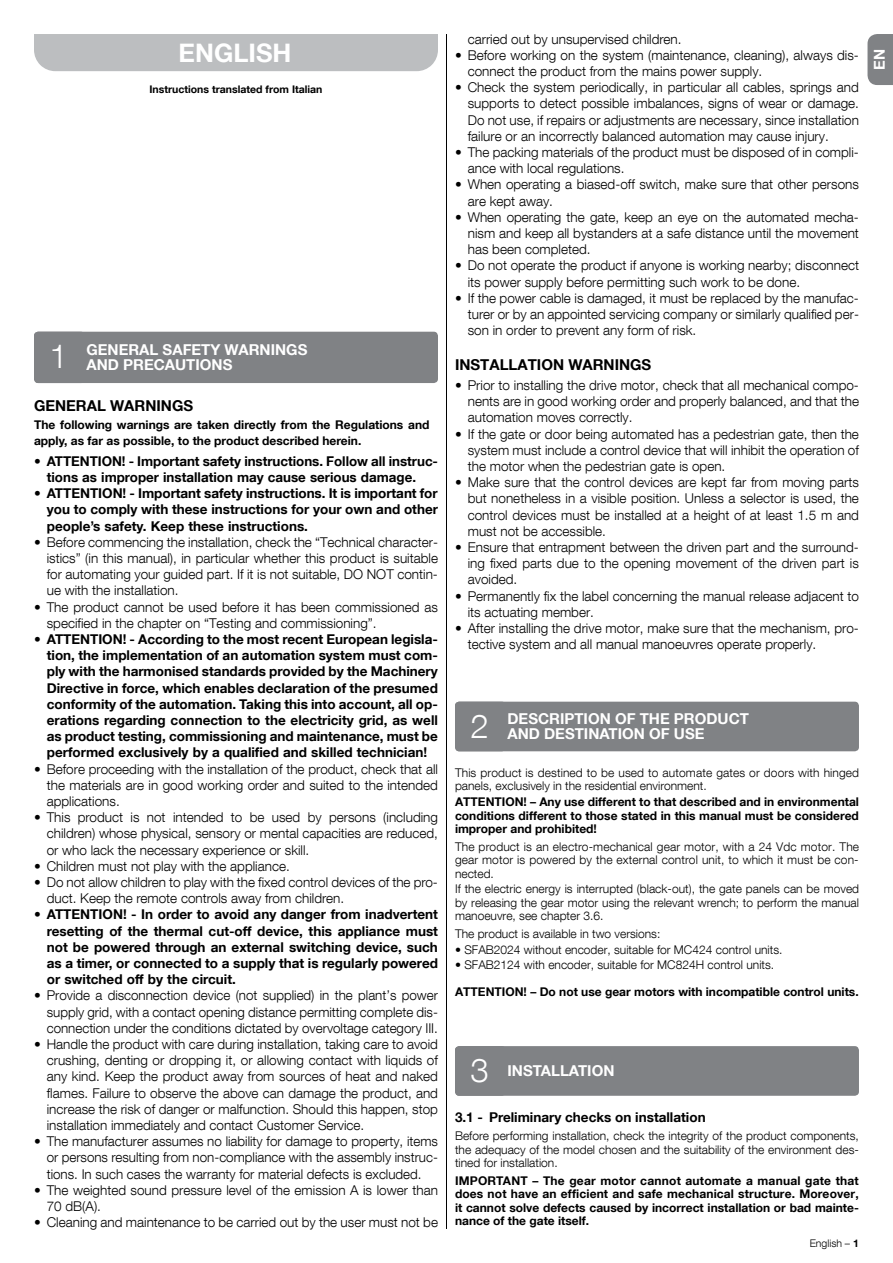
<style>
.page{position:relative;width:893px;height:1263px;background:#fff}
.page>*{position:absolute;margin:0;border:0;box-sizing:border-box;transform-origin:0 0}
.t1{font:700 25.5px "Helvetica Neue LT Com";color:#fff}
.t2{font:700 15px/15px "Helvetica Neue LT Com";color:#fff}
.t3{font:700 15px "Helvetica Neue LT Com";color:#000}
.t4{font:300 13.5px/16.2px "Helvetica Neue LT Com";color:#000;text-align:justify}
.t5{font:700 13.5px/16.2px "Helvetica Neue LT Com";color:#000;text-align:justify}
.t6{font:300 12px/13.5px "Helvetica Neue LT Com";color:#000;text-align:justify}
.t7{font:700 12px/13.5px "Helvetica Neue LT Com";color:#000;text-align:justify}
.t8{font:700 10.5px "Helvetica Neue LT Com";color:#000}
.t9{font:300 10.5px "Helvetica Neue LT Com";color:#000}
.s1{font-weight:300;font-size:33px}
.s2{font-weight:700}
</style>
<div class="page">
<hr style="left:446px;top:34px;width:1px;height:1195px;background:#000">
<svg style="left:867px;top:34px;width:26px;height:51px"></svg>
<div style="left:34px;top:332px;width:404px;height:51px;background:#808285;border-radius:4px"></div>
<div style="left:455px;top:702px;width:404px;height:49px;background:#808285;border-radius:4px"></div>
<div style="left:455px;top:1046px;width:404px;height:50px;background:#808285;border-radius:4px"></div>
<div style="left:34px;top:34px;width:404px;height:37px;background:#bcbec0"></div>
<h1 class="t1" style="left:179px;top:36px;width:114px">ENGLISH</h1>
<p class="t8" style="left:149px;top:82px;width:174px">Instructions translated from Italian</p>
<p class="t2" style="left:50px;top:342px;width:259px;text-indent:37px">GENERAL SAFETY WARNINGS<br><span class="s1">1</span> AND PRECAUTIONS</p>
<p class="t3" style="left:34px;top:396px;width:161px">GENERAL WARNINGS</p>
<p class="t7" style="left:34px;top:416px;width:397px;line-height:16.2px">The following warnings are taken directly from the Regulations and apply, as far as possible, to the product described herein.</p>
<p class="t5" style="left:47px;top:452px;width:393px;text-indent:-13px">• ATTENTION! - Important safety instructions. Follow all instruc&shy;tions as improper installation may cause serious damage.</p>
<p class="t5" style="left:47px;top:485px;width:393px;text-indent:-13px">• ATTENTION! - Important safety instructions. It is important for you to comply with these instructions for your own and other people’s safety. Keep these instructions.</p>
<p class="t4" style="left:47px;top:534px;width:393px;text-indent:-13px"><span class="s2">•</span> Before commencing the installation, check the “Technical character&shy;istics” (in this manual), in particular whether this product is suitable for automating your guided part. If it is not suitable, DO NOT contin&shy;ue with the installation.</p>
<p class="t4" style="left:47px;top:598px;width:393px;text-indent:-13px"><span class="s2">•</span> The product cannot be used before it has been commissioned as specified in the chapter on “Testing and commissioning”.</p>
<p class="t5" style="left:47px;top:631px;width:393px;text-indent:-13px">• ATTENTION! - According to the most recent European legisla&shy;tion, the implementation of an automation system must com&shy;ply with the harmonised standards provided by the Machinery Directive in force, which enables declaration of the presumed conformity of the automation. Taking this into account, all op&shy;erations regarding connection to the electricity grid, as well as product testing, commissioning and maintenance, must be performed exclusively by a qualified and skilled technician!</p>
<p class="t4" style="left:47px;top:760px;width:393px;text-indent:-13px"><span class="s2">•</span> Before proceeding with the installation of the product, check that all the materials are in good working order and suited to the intended applications.</p>
<p class="t4" style="left:47px;top:809px;width:393px;text-indent:-13px"><span class="s2">•</span> This product is not intended to be used by persons (including children) whose physical, sensory or mental capacities are reduced, or who lack the necessary experience or skill.</p>
<p class="t4" style="left:34px;top:858px;width:257px">• Children must not play with the appliance.</p>
<p class="t4" style="left:47px;top:874px;width:393px;text-indent:-13px">• Do not allow children to play with the fixed control devices of the pro&shy;duct. Keep the remote controls away from children.</p>
<p class="t5" style="left:47px;top:906px;width:393px;text-indent:-13px">• ATTENTION! - In order to avoid any danger from inadvertent resetting of the thermal cut-off device, this appliance must not be powered through an external switching device, such as a timer, or connected to a supply that is regularly powered or switched off by the circuit.</p>
<p class="t4" style="left:47px;top:987px;width:393px;text-indent:-13px"><span class="s2">•</span> Provide a disconnection device (not supplied) in the plant’s power supply grid, with a contact opening distance permitting complete dis&shy;connection under the conditions dictated by overvoltage category III.</p>
<p class="t4" style="left:47px;top:1036px;width:393px;text-indent:-13px"><span class="s2">•</span> Handle the product with care during installation, taking care to avoid crushing, denting or dropping it, or allowing contact with liquids of any kind. Keep the product away from sources of heat and naked flames. Failure to observe the above can damage the product, and increase the risk of danger or malfunction. Should this happen, stop installation immediately and contact Customer Service.</p>
<p class="t4" style="left:47px;top:1133px;width:393px;text-indent:-13px"><span class="s2">•</span> The manufacturer assumes no liability for damage to property, items or persons resulting from non-compliance with the assembly instruc&shy;tions. In such cases the warranty for material defects is excluded.</p>
<p class="t4" style="left:47px;top:1182px;width:393px;text-indent:-13px"><span class="s2">•</span> The weighted sound pressure level of the emission A is lower than<br>70 dB(A).</p>
<p class="t4" style="left:34px;top:1214px;width:405px"><span class="s2">•</span> Cleaning and maintenance to be carried out by the user must not be</p>
<p class="t4" style="left:468px;top:30px;width:215px">carried out by unsupervised children.</p>
<p class="t4" style="left:468px;top:47px;width:393px;text-indent:-13px"><span class="s2">•</span> Before working on the system (maintenance, cleaning), always dis&shy;connect the product from the mains power supply.</p>
<p class="t4" style="left:468px;top:79px;width:393px;text-indent:-13px"><span class="s2">•</span> Check the system periodically, in particular all cables, springs and supports to detect possible imbalances, signs of wear or damage.<br>Do not use, if repairs or adjustments are necessary, since installation failure or an incorrectly balanced automation may cause injury.</p>
<p class="t4" style="left:468px;top:144px;width:393px;text-indent:-13px"><span class="s2">•</span> The packing materials of the product must be disposed of in compli&shy;ance with local regulations.</p>
<p class="t4" style="left:468px;top:176px;width:393px;text-indent:-13px"><span class="s2">•</span> When operating a biased-off switch, make sure that other persons are kept away.</p>
<p class="t4" style="left:468px;top:209px;width:393px;text-indent:-13px"><span class="s2">•</span> When operating the gate, keep an eye on the automated mecha&shy;nism and keep all bystanders at a safe distance until the movement has been completed.</p>
<p class="t4" style="left:468px;top:257px;width:393px;text-indent:-13px"><span class="s2">•</span> Do not operate the product if anyone is working nearby; disconnect its power supply before permitting such work to be done.</p>
<p class="t4" style="left:468px;top:290px;width:393px;text-indent:-13px"><span class="s2">•</span> If the power cable is damaged, it must be replaced by the manufac&shy;turer or by an appointed servicing company or similarly qualified per&shy;son in order to prevent any form of risk.</p>
<p class="t3" style="left:455px;top:355px;width:198px">INSTALLATION WARNINGS</p>
<p class="t4" style="left:468px;top:377px;width:393px;text-indent:-13px">• Prior to installing the drive motor, check that all mechanical compo&shy;nents are in good working order and properly balanced, and that the automation moves correctly.</p>
<p class="t4" style="left:468px;top:425px;width:393px;text-indent:-13px"><span class="s2">•</span> If the gate or door being automated has a pedestrian gate, then the system must include a control device that will inhibit the operation of the motor when the pedestrian gate is open.</p>
<p class="t4" style="left:468px;top:474px;width:393px;text-indent:-13px">• Make sure that the control devices are kept far from moving parts but nonetheless in a visible position. Unless a selector is used, the control devices must be installed at a height of at least 1.5 m and must not be accessible.</p>
<p class="t4" style="left:468px;top:539px;width:393px;text-indent:-13px">• Ensure that entrapment between the driven part and the surround&shy;ing fixed parts due to the opening movement of the driven part is avoided.</p>
<p class="t4" style="left:468px;top:587px;width:393px;text-indent:-13px">• Permanently fix the label concerning the manual release adjacent to its actuating member.</p>
<p class="t4" style="left:468px;top:620px;width:393px;text-indent:-13px">• After installing the drive motor, make sure that the mechanism, pro&shy;tective system and all manual manoeuvres operate properly.</p>
<p class="t2" style="left:872px;top:70px;width:22px;rotate:-90deg">EN</p>
<p class="t2" style="left:471px;top:711px;width:280px;text-indent:37px">DESCRIPTION OF THE PRODUCT<br><span class="s1">2</span> AND DESTINATION OF USE</p>
<p class="t6" style="left:455px;top:766px;width:406px">This product is destined to be used to automate gates or doors with hinged panels, exclusively in the residential environment.</p>
<p class="t7" style="left:455px;top:795px;width:405px">ATTENTION! – Any use different to that described and in environmental conditions different to those stated in this manual must be considered improper and prohibited!</p>
<p class="t6" style="left:455px;top:839px;width:406px">The product is an electro-mechanical gear motor, with a 24 Vdc motor. The gear motor is powered by the external control unit, to which it must be con&shy;nected.</p>
<p class="t6" style="left:455px;top:882px;width:406px">If the electric energy is interrupted (black-out), the gate panels can be moved by releasing the gear motor using the relevant wrench; to perform the manual manoeuvre, see chapter 3.6.</p>
<p class="t6" style="left:455px;top:927px;width:207px">The product is available in two versions:</p>
<p class="t6" style="left:455px;top:942px;width:329px">• SFAB2024 without encoder, suitable for MC424 control units.</p>
<p class="t6" style="left:455px;top:958px;width:321px">• SFAB2124 with encoder, suitable for MC824H control units.</p>
<p class="t7" style="left:455px;top:985px;width:405px">ATTENTION! – Do not use gear motors with incompatible control units.</p>
<p class="t2" style="left:471px;top:1063px;width:145px"><span class="s1">3</span> INSTALLATION</p>
<p class="t5" style="left:455px;top:1109px;width:252px">3.1 - Preliminary checks on installation</p>
<p class="t6" style="left:455px;top:1129px;width:405px">Before performing installation, check the integrity of the product components, the adequacy of the model chosen and the suitability of the environment des&shy;tined for installation.</p>
<p class="t7" style="left:455px;top:1173px;width:405px">IMPORTANT – The gear motor cannot automate a manual gate that does not have an efficient and safe mechanical structure. Moreover, it cannot solve defects caused by incorrect installation or bad mainte&shy;nance of the gate itself.</p>
<p class="t9" style="left:810px;top:1237px;width:51px">English – <span class="s2">1</span></p>
</div>
